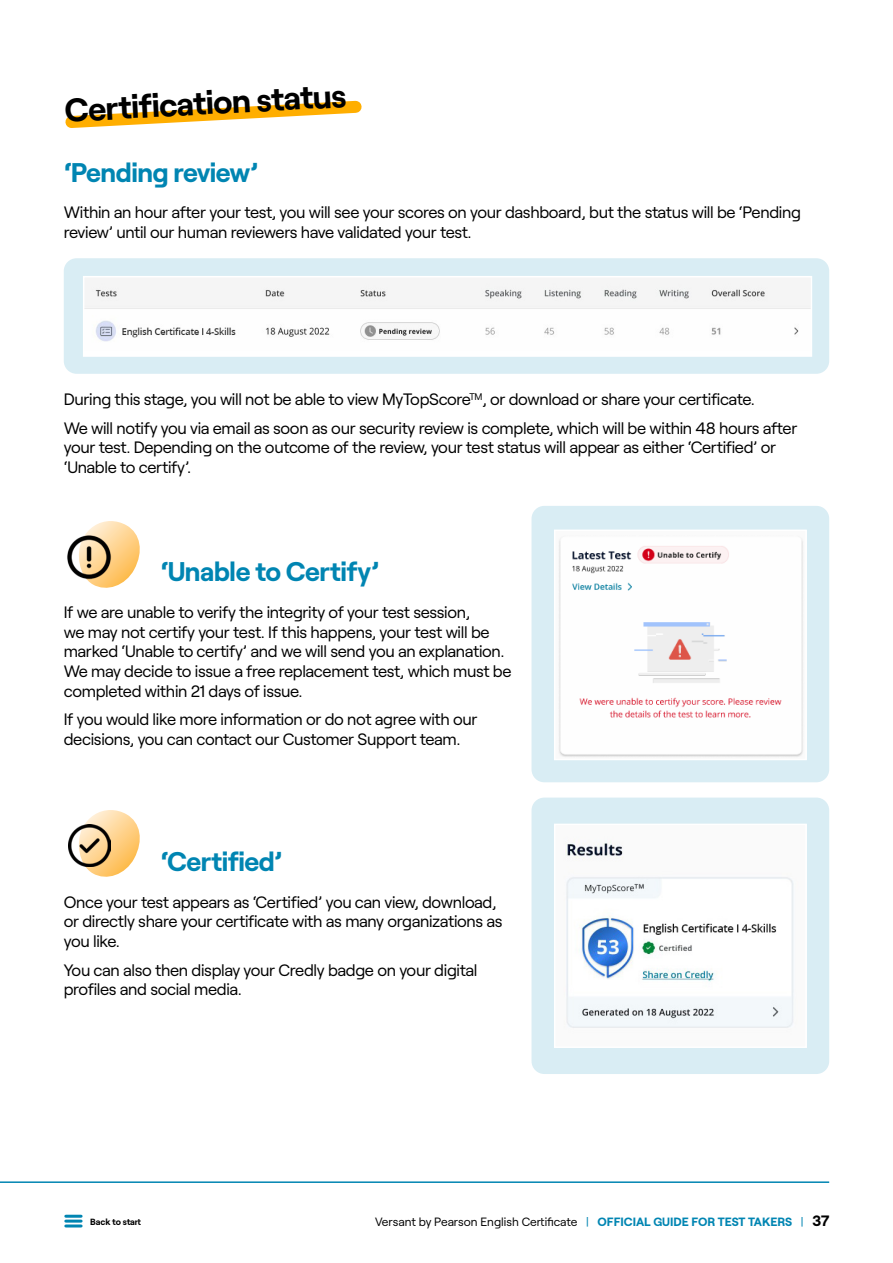
<style>
.page{position:relative;width:893px;height:1263px;background:#fff}
.page>*{position:absolute;margin:0;border:0;box-sizing:border-box;transform-origin:0 0}
.t1{font:700 33px "Roobert";color:#000}
.t2{font:700 27px "Roobert";letter-spacing:-.02em;color:#0085b2}
.t3{font:16.5px/19.8px "Roobert";letter-spacing:-.02em;color:#000}
.t4{font:12px "Roobert";color:#000}
.t5{font:700 9px "Roobert";letter-spacing:-.01em;color:#000}
.s1{color:#0085b2}
.s2{font-weight:700;color:#0085b2}
.s3{font-weight:700;font-size:15px}
</style>
<div class="page">
<hr style="left:66px;top:1215px;width:15px;height:3px;background:#0085b2">
<hr style="left:66px;top:1219px;width:15px;height:3px;background:#0085b2">
<hr style="left:66px;top:1224px;width:15px;height:3px;background:#0085b2">
<hr style="left:0;top:1181px;width:829px;height:2px;background:#0085b2">
<svg style="left:65px;top:100px;width:297px;height:28px"></svg>
<svg style="left:88px;top:521px;width:52px;height:67px"></svg>
<img style="left:67px;top:531px;width:48px;height:51px">
<svg style="left:85px;top:810px;width:55px;height:67px"></svg>
<img style="left:68px;top:824px;width:43px;height:43px">
<div style="left:64px;top:258px;width:765px;height:116px;background:#d9edf4;border-radius:13px"></div>
<div style="left:84px;top:277px;width:727px;height:79px;background:#fff"></div>
<img style="left:86px;top:283px;width:723px;height:59px">
<div style="left:83px;top:276px;width:729px;height:81px;border:2px solid #fff"></div>
<div style="left:531px;top:506px;width:298px;height:276px;background:#d9edf4;border-radius:13px"></div>
<img style="left:557px;top:533px;width:247px;height:224px">
<div style="left:554px;top:530px;width:253px;height:230px;border:2px solid #fff"></div>
<div style="left:531px;top:797px;width:298px;height:277px;background:#d9edf4;border-radius:13px"></div>
<img style="left:557px;top:827px;width:247px;height:218px">
<div style="left:554px;top:824px;width:253px;height:224px;border:2px solid #fff"></div>
<h1 class="t1" style="left:63px;top:85px;width:284px;rotate:-3deg">Certification status</h1>
<h2 class="t2" style="left:64px;top:151px;width:196px">‘Pending review’</h2>
<p class="t3" style="left:64px;top:201px;width:739px">Within an hour after your test, you will see your scores on your dashboard, but the status will be ‘Pending review’ until our human reviewers have validated your test.</p>
<p class="t3" style="left:64px;top:384px;width:735px;line-height:28.3px">During this stage, you will not be able to view MyTopScore<sup>TM</sup>, or download or share your certificate.<br>We will notify you via email as soon as our security review is complete, which will be within 48 hours after</p>
<p class="t3" style="left:64px;top:436px;width:714px">your test. Depending on the outcome of the review, your test status will appear as either ‘Certified’ or ‘Unable to certify’.</p>
<h2 class="t2" style="left:160px;top:550px;width:220px">‘Unable to Certify’</h2>
<p class="t3" style="left:64px;top:601px;width:449px">If we are unable to verify the integrity of your test session,<br>we may not certify your test. If this happens, your test will be marked ‘Unable to certify’ and we will send you an explanation.<br>We may decide to issue a free replacement test, which must be completed within 21 days of issue.</p>
<p class="t3" style="left:64px;top:708px;width:415px">If you would like more information or do not agree with our decisions, you can contact our Customer Support team.</p>
<h2 class="t2" style="left:160px;top:840px;width:123px">‘Certified’</h2>
<p class="t3" style="left:64px;top:891px;width:440px">Once your test appears as ‘Certified’ you can view, download, or directly share your certificate with as many organizations as you like.</p>
<p class="t3" style="left:64px;top:958px;width:415px">You can also then display your Credly badge on your digital profiles and social media.</p>
<p class="t5" style="left:90px;top:1214px;width:52px">Back to start</p>
<p class="t4" style="left:375px;top:1213px;width:455px">Versant by Pearson English Certificate <span class="s1">|</span> <span class="s2">OFFICIAL GUIDE FOR TEST TAKERS</span> <span class="s1">|</span> <span class="s3">37</span></p>
</div>
